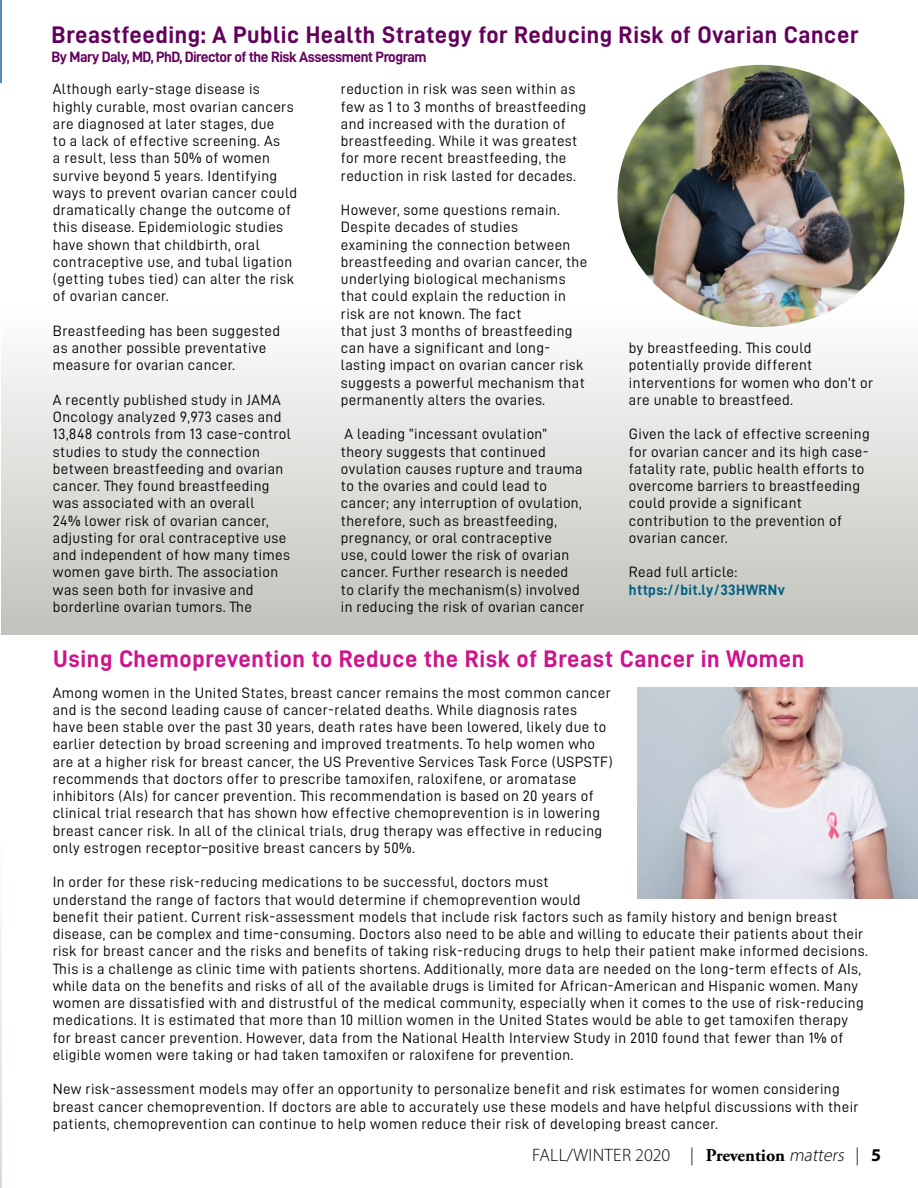
<style>
.page{position:relative;width:918px;height:1188px;background:#fff}
.page>*{position:absolute;margin:0;border:0;box-sizing:border-box;transform-origin:0 0}
.t1{font:24px "D DIN Bold";letter-spacing:.025em;color:#63005c}
.t2{font:24px "D DIN Bold";letter-spacing:.025em;color:#cd138d}
.t3{font:300 18px "Myriad Pro";letter-spacing:.02em;color:#000}
.t4{font:15px/17.2px "D DIN";letter-spacing:.025em;color:#000}
.t5{font:15px "D DIN Bold";letter-spacing:-.03em;color:#63005c}
.t6{font:15px "D DIN Bold";letter-spacing:.025em;color:#005f85}
.s1{font-family:"Adobe Garamond Pro";font-weight:700}
.s2{font-style:italic}
.s3{font-weight:700}
</style>
<div class="page">
<hr style="left:0;top:443px;width:2px;height:745px;background:#9bb9ad">
<svg style="left:2px;top:64px;width:916px;height:570px"></svg>
<hr style="left:0;top:0;width:2px;height:82px;background:#5b89b5">
<img style="left:617px;top:65px;width:287px;height:262px">
<img style="left:637px;top:688px;width:281px;height:210px">
<h1 class="t1" style="left:51px;top:21px;width:809px">Breastfeeding: A Public Health Strategy for Reducing Risk of Ovarian Cancer</h1>
<p class="t5" style="left:51px;top:49px;width:377px">By Mary Daly, MD, PhD, Director of the Risk Assessment Program</p>
<p class="t4" style="left:53px;top:80px;width:246px">Although early-stage disease is highly curable, most ovarian cancers are diagnosed at later stages, due<br>to a lack of effective screening. As<br>a result, less than 50% of women survive beyond 5 years. Identifying ways to prevent ovarian cancer could dramatically change the outcome of this disease. Epidemiologic studies have shown that childbirth, oral contraceptive use, and tubal ligation (getting tubes tied) can alter the risk of ovarian cancer.</p>
<p class="t4" style="left:53px;top:322px;width:229px">Breastfeeding has been suggested as another possible preventative measure for ovarian cancer.</p>
<p class="t4" style="left:53px;top:391px;width:240px">A recently published study in JAMA Oncology analyzed 9,973 cases and 13,848 controls from 13 case-control studies to study the connection between breastfeeding and ovarian cancer. They found breastfeeding was associated with an overall<br>24% lower risk of ovarian cancer, adjusting for oral contraceptive use and independent of how many times women gave birth. The association was seen both for invasive and borderline ovarian tumors. The</p>
<p class="t4" style="left:341px;top:80px;width:247px">reduction in risk was seen within as few as 1 to 3 months of breastfeeding and increased with the duration of breastfeeding. While it was greatest for more recent breastfeeding, the reduction in risk lasted for decades.</p>
<p class="t4" style="left:341px;top:201px;width:248px">However, some questions remain.<br>Despite decades of studies examining the connection between breastfeeding and ovarian cancer, the underlying biological mechanisms that could explain the reduction in risk are not known. The fact<br>that just 3 months of breastfeeding can have a significant and long&shy;lasting impact on ovarian cancer risk suggests a powerful mechanism that permanently alters the ovaries.</p>
<p class="t4" style="left:341px;top:425px;width:245px">A leading “incessant ovulation” theory suggests that continued ovulation causes rupture and trauma to the ovaries and could lead to cancer; any interruption of ovulation, therefore, such as breastfeeding, pregnancy, or oral contraceptive<br>use, could lower the risk of ovarian cancer. Further research is needed to clarify the mechanism(s) involved in reducing the risk of ovarian cancer</p>
<p class="t4" style="left:629px;top:339px;width:246px">by breastfeeding. This could potentially provide different interventions for women who don’t or are unable to breastfeed.</p>
<p class="t4" style="left:629px;top:425px;width:242px">Given the lack of effective screening for ovarian cancer and its high case&shy;fatality rate, public health efforts to overcome barriers to breastfeeding could provide a significant contribution to the prevention of ovarian cancer.</p>
<p class="t4" style="left:629px;top:563px;width:110px">Read full article:</p>
<p class="t6" style="left:629px;top:581px;width:157px">https://bit.ly/33HWRNv</p>
<h1 class="t2" style="left:53px;top:645px;width:753px">Using Chemoprevention to Reduce the Risk of Breast Cancer in Women</h1>
<p class="t4" style="left:53px;top:684px;width:562px">Among women in the United States, breast cancer remains the most common cancer and is the second leading cause of cancer-related deaths. While diagnosis rates<br>have been stable over the past 30 years, death rates have been lowered, likely due to earlier detection by broad screening and improved treatments. To help women who are at a higher risk for breast cancer, the US Preventive Services Task Force (USPSTF) recommends that doctors offer to prescribe tamoxifen, raloxifene, or aromatase inhibitors (AIs) for cancer prevention. This recommendation is based on 20 years of clinical trial research that has shown how effective chemoprevention is in lowering breast cancer risk. In all of the clinical trials, drug therapy was effective in reducing only estrogen receptor–positive breast cancers by 50%.</p>
<p class="t4" style="left:53px;top:873px;width:817px">In order for these risk-reducing medications to be successful, doctors must<br>understand the range of factors that would determine if chemoprevention would<br>benefit their patient. Current risk-assessment models that include risk factors such as family history and benign breast disease, can be complex and time-consuming. Doctors also need to be able and willing to educate their patients about their risk for breast cancer and the risks and benefits of taking risk-reducing drugs to help their patient make informed decisions.<br>This is a challenge as clinic time with patients shortens. Additionally, more data are needed on the long-term effects of AIs, while data on the benefits and risks of all of the available drugs is limited for African-American and Hispanic women. Many women are dissatisfied with and distrustful of the medical community, especially when it comes to the use of risk-reducing medications. It is estimated that more than 10 million women in the United States would be able to get tamoxifen therapy for breast cancer prevention. However, data from the National Health Interview Study in 2010 found that fewer than 1% of eligible women were taking or had taken tamoxifen or raloxifene for prevention.</p>
<p class="t4" style="left:53px;top:1080px;width:807px">New risk-assessment models may offer an opportunity to personalize benefit and risk estimates for women considering breast cancer chemoprevention. If doctors are able to accurately use these models and have helpful discussions with their patients, chemoprevention can continue to help women reduce their risk of developing breast cancer.</p>
<p class="t3" style="left:532px;top:1144px;width:351px">FALL/WINTER 2020 | <span class="s1">Prevention</span> <span class="s2">matters</span> | <span class="s3">5</span></p>
</div>
